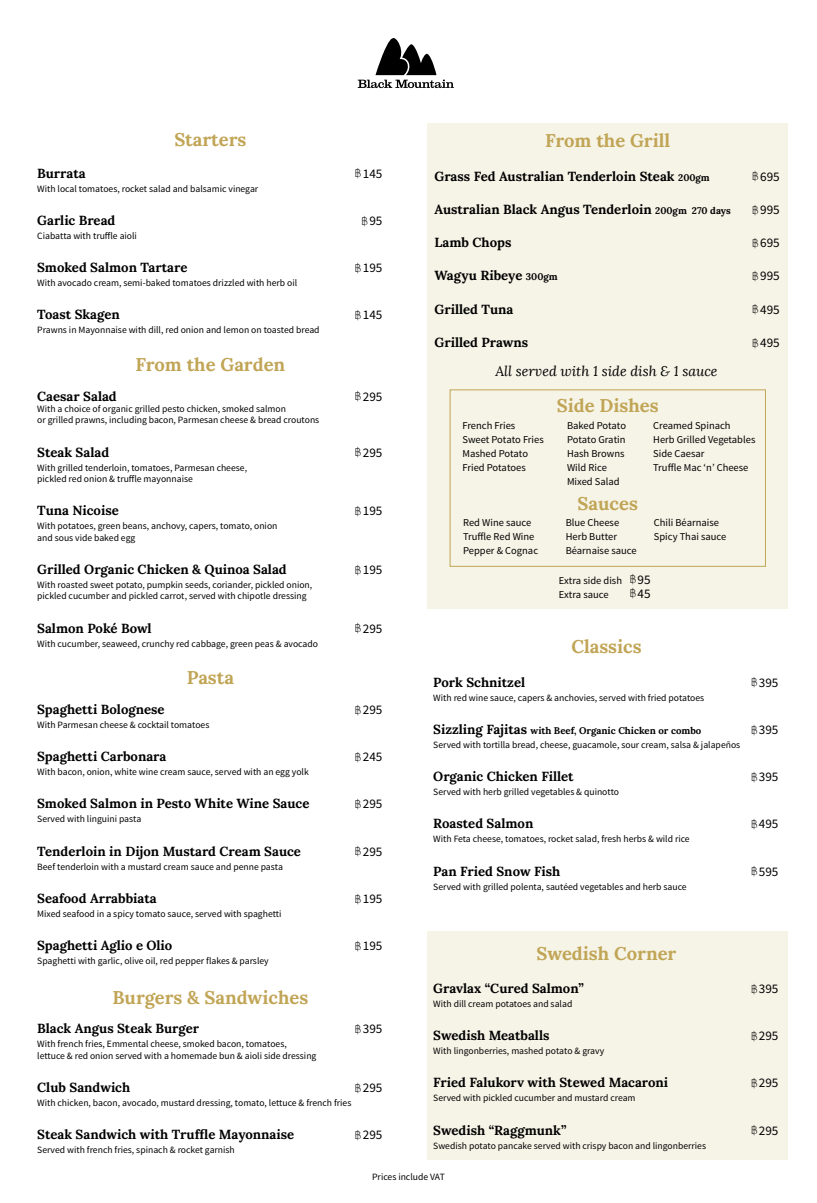
<style>
.page{position:relative;width:817px;height:1203px;background:#fff}
.page>*{position:absolute;margin:0;border:0;box-sizing:border-box;transform-origin:0 0}
.t1{font:700 18.38px "Lora";color:#c1a556}
.t2{font:italic 14px "Lora";color:#000}
.t3{font:700 13.12px "Lora";color:#000}
.t4{font:13.12px "Source Sans Pro";color:#000}
.t5{font:10.5px/14px "Source Sans Pro";color:#000}
.t6{font:9.62px/11.4px "Source Sans Pro";color:#000}
.t7{font:700 9.62px "Lora";color:#000}
.s1{font-family:"PSL Sirintr SP";font-size:16.62px}
.s2{font-size:9.62px}
.s3{font-size:13.12px}
</style>
<div class="page">
<div style="left:427px;top:123px;width:359px;height:486px;background:#f6f4e7"></div>
<div style="left:427px;top:931px;width:359px;height:229px;background:#f6f4e7"></div>
<svg style="left:357px;top:38px;width:96px;height:51px"></svg>
<div style="left:449px;top:389px;width:316px;height:178px;border:1px solid #c1a556"></div>
<h1 class="t1" style="left:174px;top:128px;width:74px">Starters</h1>
<h3 class="t3" style="left:37px;top:164px;width:50px">Burrata</h3>
<h3 class="t4" style="left:355px;top:165px;width:29px"><span class="s1">฿</span> 145</h3>
<p class="t6" style="left:37px;top:183px;width:222px">With local tomatoes, rocket salad and balsamic vinegar</p>
<h3 class="t3" style="left:37px;top:212px;width:80px">Garlic Bread</h3>
<h3 class="t4" style="left:361px;top:212px;width:22px"><span class="s1">฿</span>95</h3>
<p class="t6" style="left:37px;top:230px;width:101px">Ciabatta with truffle aioli</p>
<h3 class="t3" style="left:37px;top:259px;width:152px">Smoked Salmon Tartare</h3>
<h3 class="t4" style="left:355px;top:260px;width:29px"><span class="s1">฿</span> 195</h3>
<p class="t6" style="left:37px;top:277px;width:261px">With avocado cream, semi-baked tomatoes drizzled with herb oil</p>
<h3 class="t3" style="left:37px;top:306px;width:84px">Toast Skagen</h3>
<h3 class="t4" style="left:355px;top:307px;width:29px"><span class="s1">฿</span> 145</h3>
<p class="t6" style="left:37px;top:325px;width:284px">Prawns in Mayonnaise with dill, red onion and lemon on toasted bread</p>
<h1 class="t1" style="left:135px;top:352px;width:151px">From the Garden</h1>
<h3 class="t3" style="left:37px;top:387px;width:81px">Caesar Salad</h3>
<h3 class="t4" style="left:355px;top:388px;width:29px"><span class="s1">฿</span> 295</h3>
<p class="t6" style="left:37px;top:403px;width:283px">With a choice of organic grilled pesto chicken, smoked salmon<br>or grilled prawns, including bacon, Parmesan cheese &amp; bread croutons</p>
<h3 class="t3" style="left:37px;top:443px;width:73px">Steak Salad</h3>
<h3 class="t4" style="left:355px;top:444px;width:29px"><span class="s1">฿</span> 295</h3>
<p class="t6" style="left:37px;top:462px;width:211px">With grilled tenderloin, tomatoes, Parmesan cheese, pickled red onion &amp; truffle mayonnaise</p>
<h3 class="t3" style="left:37px;top:502px;width:83px">Tuna Nicoise</h3>
<h3 class="t4" style="left:355px;top:503px;width:29px"><span class="s1">฿</span> 195</h3>
<p class="t6" style="left:37px;top:521px;width:241px">With potatoes, green beans, anchovy, capers, tomato, onion and sous vide baked egg</p>
<h3 class="t3" style="left:37px;top:561px;width:251px">Grilled Organic Chicken &amp; Quinoa Salad</h3>
<h3 class="t4" style="left:355px;top:561px;width:29px"><span class="s1">฿</span> 195</h3>
<p class="t6" style="left:37px;top:579px;width:276px">With roasted sweet potato, pumpkin seeds, coriander, pickled onion, pickled cucumber and pickled carrot, served with chipotle dressing</p>
<h3 class="t3" style="left:37px;top:619px;width:116px">Salmon Poké Bowl</h3>
<h3 class="t4" style="left:355px;top:620px;width:29px"><span class="s1">฿</span> 295</h3>
<p class="t6" style="left:37px;top:638px;width:282px">With cucumber, seaweed, crunchy red cabbage, green peas &amp; avocado</p>
<h1 class="t1" style="left:187px;top:666px;width:49px">Pasta</h1>
<h3 class="t3" style="left:37px;top:701px;width:129px">Spaghetti Bolognese</h3>
<h3 class="t4" style="left:355px;top:701px;width:29px"><span class="s1">฿</span> 295</h3>
<p class="t6" style="left:37px;top:719px;width:173px">With Parmesan cheese &amp; cocktail tomatoes</p>
<h3 class="t3" style="left:37px;top:748px;width:130px">Spaghetti Carbonara</h3>
<h3 class="t4" style="left:355px;top:749px;width:29px"><span class="s1">฿</span> 245</h3>
<p class="t6" style="left:37px;top:766px;width:273px">With bacon, onion, white wine cream sauce, served with an egg yolk</p>
<h3 class="t3" style="left:37px;top:795px;width:273px">Smoked Salmon in Pesto White Wine Sauce</h3>
<h3 class="t4" style="left:355px;top:796px;width:29px"><span class="s1">฿</span> 295</h3>
<p class="t6" style="left:37px;top:814px;width:105px">Served with linguini pasta</p>
<h3 class="t3" style="left:37px;top:842px;width:265px">Tenderloin in Dijon Mustard Cream Sauce</h3>
<h3 class="t4" style="left:355px;top:843px;width:29px"><span class="s1">฿</span> 295</h3>
<p class="t6" style="left:37px;top:861px;width:247px">Beef tenderloin with a mustard cream sauce and penne pasta</p>
<h3 class="t3" style="left:37px;top:890px;width:121px">Seafood Arrabbiata</h3>
<h3 class="t4" style="left:355px;top:890px;width:29px"><span class="s1">฿</span> 195</h3>
<p class="t6" style="left:37px;top:908px;width:246px">Mixed seafood in a spicy tomato sauce, served with spaghetti</p>
<h3 class="t3" style="left:37px;top:937px;width:136px">Spaghetti Aglio e Olio</h3>
<h3 class="t4" style="left:355px;top:938px;width:29px"><span class="s1">฿</span> 195</h3>
<p class="t6" style="left:37px;top:955px;width:233px">Spaghetti with garlic, olive oil, red pepper flakes &amp; parsley</p>
<h1 class="t1" style="left:112px;top:985px;width:197px">Burgers &amp; Sandwiches</h1>
<h3 class="t3" style="left:37px;top:1020px;width:163px">Black Angus Steak Burger</h3>
<h3 class="t4" style="left:355px;top:1021px;width:29px"><span class="s1">฿</span> 395</h3>
<p class="t6" style="left:37px;top:1039px;width:280px">With french fries, Emmental cheese, smoked bacon, tomatoes, lettuce &amp; red onion served with a homemade bun &amp; aioli side dressing</p>
<h3 class="t3" style="left:37px;top:1079px;width:94px">Club Sandwich</h3>
<h3 class="t4" style="left:355px;top:1080px;width:29px"><span class="s1">฿</span> 295</h3>
<p class="t6" style="left:37px;top:1097px;width:315px">With chicken, bacon, avocado, mustard dressing, tomato, lettuce &amp; french fries</p>
<h3 class="t3" style="left:37px;top:1126px;width:258px">Steak Sandwich with Truffle Mayonnaise</h3>
<h3 class="t4" style="left:355px;top:1127px;width:29px"><span class="s1">฿</span> 295</h3>
<p class="t6" style="left:37px;top:1145px;width:199px">Served with french fries, spinach &amp; rocket garnish</p>
<h1 class="t1" style="left:545px;top:129px;width:126px">From the Grill</h1>
<h3 class="t3" style="left:434px;top:167px;width:276px">Grass Fed Australian Tenderloin Steak <span class="s2">200gm</span></h3>
<h3 class="t4" style="left:751px;top:168px;width:29px"><span class="s1">฿</span> 695</h3>
<h3 class="t3" style="left:434px;top:201px;width:298px">Australian Black Angus Tenderloin <span class="s2">200gm 270 days</span></h3>
<h3 class="t4" style="left:751px;top:201px;width:29px"><span class="s1">฿</span> 995</h3>
<h3 class="t3" style="left:434px;top:234px;width:78px">Lamb Chops</h3>
<h3 class="t4" style="left:751px;top:235px;width:29px"><span class="s1">฿</span> 695</h3>
<h3 class="t3" style="left:434px;top:267px;width:125px">Wagyu Ribeye <span class="s2">300gm</span></h3>
<h3 class="t4" style="left:751px;top:268px;width:29px"><span class="s1">฿</span> 995</h3>
<h3 class="t3" style="left:434px;top:300px;width:80px">Grilled Tuna</h3>
<h3 class="t4" style="left:751px;top:301px;width:29px"><span class="s1">฿</span> 495</h3>
<h3 class="t3" style="left:434px;top:334px;width:95px">Grilled Prawns</h3>
<h3 class="t4" style="left:751px;top:334px;width:29px"><span class="s1">฿</span> 495</h3>
<h2 class="t2" style="left:495px;top:362px;width:223px">All served with 1 side dish &amp; 1 sauce</h2>
<h1 class="t1" style="left:556px;top:393px;width:103px">Side Dishes</h1>
<p class="t5" style="left:566px;top:419px;width:60px">Baked Potato<br>Potato Gratin<br>Hash Browns<br>Wild Rice<br>Mixed Salad</p>
<p class="t5" style="left:462px;top:419px;width:83px">French Fries<br>Sweet Potato Fries<br>Mashed Potato<br>Fried Potatoes</p>
<p class="t5" style="left:652px;top:419px;width:104px">Creamed Spinach<br>Herb Grilled Vegetables<br>Side Caesar<br>Truffle Mac ‘n’ Cheese</p>
<h1 class="t1" style="left:577px;top:491px;width:62px">Sauces</h1>
<p class="t5" style="left:463px;top:516px;width:76px">Red Wine sauce<br>Truffle Red Wine<br>Pepper &amp; Cognac</p>
<p class="t5" style="left:565px;top:516px;width:72px">Blue Cheese<br>Herb Butter<br>Béarnaise sauce</p>
<p class="t5" style="left:653px;top:516px;width:74px">Chili Béarnaise<br>Spicy Thai sauce</p>
<p class="t5" style="left:558px;top:573px;width:93px">Extra side dish <span class="s1">฿</span> <span class="s3">95<br></span>Extra sauce</p>
<h3 class="t4" style="left:629px;top:585px;width:22px"><span class="s1">฿</span>45</h3>
<h1 class="t1" style="left:571px;top:635px;width:72px">Classics</h1>
<h3 class="t3" style="left:433px;top:673px;width:93px">Pork Schnitzel</h3>
<h3 class="t4" style="left:750px;top:674px;width:29px"><span class="s1">฿</span> 395</h3>
<p class="t6" style="left:433px;top:692px;width:272px">With red wine sauce, capers &amp; anchovies, served with fried potatoes</p>
<p class="t7" style="left:433px;top:724px;width:269px"><span class="s3">Sizzling Fajitas</span> with Beef, Organic Chicken or combo</p>
<h3 class="t4" style="left:750px;top:721px;width:29px"><span class="s1">฿</span> 395</h3>
<p class="t6" style="left:433px;top:739px;width:308px">Served with tortilla bread, cheese, guacamole, sour cream, salsa &amp; jalapeños</p>
<h3 class="t3" style="left:433px;top:768px;width:142px">Organic Chicken Fillet</h3>
<h3 class="t4" style="left:750px;top:769px;width:29px"><span class="s1">฿</span> 395</h3>
<p class="t6" style="left:433px;top:786px;width:187px">Served with herb grilled vegetables &amp; quinotto</p>
<h3 class="t3" style="left:433px;top:815px;width:101px">Roasted Salmon</h3>
<h3 class="t4" style="left:750px;top:816px;width:29px"><span class="s1">฿</span> 495</h3>
<p class="t6" style="left:433px;top:834px;width:258px">With Feta cheese, tomatoes, rocket salad, fresh herbs &amp; wild rice</p>
<h3 class="t3" style="left:433px;top:862px;width:128px">Pan Fried Snow Fish</h3>
<h3 class="t4" style="left:750px;top:863px;width:29px"><span class="s1">฿</span> 595</h3>
<p class="t6" style="left:433px;top:881px;width:255px">Served with grilled polenta, sautéed vegetables and herb sauce</p>
<h1 class="t1" style="left:536px;top:941px;width:141px">Swedish Corner</h1>
<h3 class="t3" style="left:433px;top:980px;width:152px">Gravlax “Cured Salmon”</h3>
<h3 class="t4" style="left:750px;top:980px;width:29px"><span class="s1">฿</span> 395</h3>
<p class="t6" style="left:433px;top:998px;width:140px">With dill cream potatoes and salad</p>
<h3 class="t3" style="left:433px;top:1027px;width:118px">Swedish Meatballs</h3>
<h3 class="t4" style="left:750px;top:1028px;width:29px"><span class="s1">฿</span> 295</h3>
<p class="t6" style="left:433px;top:1045px;width:172px">With lingonberries, mashed potato &amp; gravy</p>
<h3 class="t3" style="left:433px;top:1074px;width:236px">Fried Falukorv with Stewed Macaroni</h3>
<h3 class="t4" style="left:750px;top:1075px;width:29px"><span class="s1">฿</span> 295</h3>
<p class="t6" style="left:433px;top:1093px;width:204px">Served with pickled cucumber and mustard cream</p>
<h3 class="t3" style="left:433px;top:1121px;width:134px">Swedish “Raggmunk”</h3>
<h3 class="t4" style="left:750px;top:1122px;width:29px"><span class="s1">฿</span> 295</h3>
<p class="t6" style="left:433px;top:1140px;width:274px">Swedish potato pancake served with crispy bacon and lingonberries</p>
<p class="t6" style="left:372px;top:1172px;width:74px">Prices include VAT</p>
</div>
